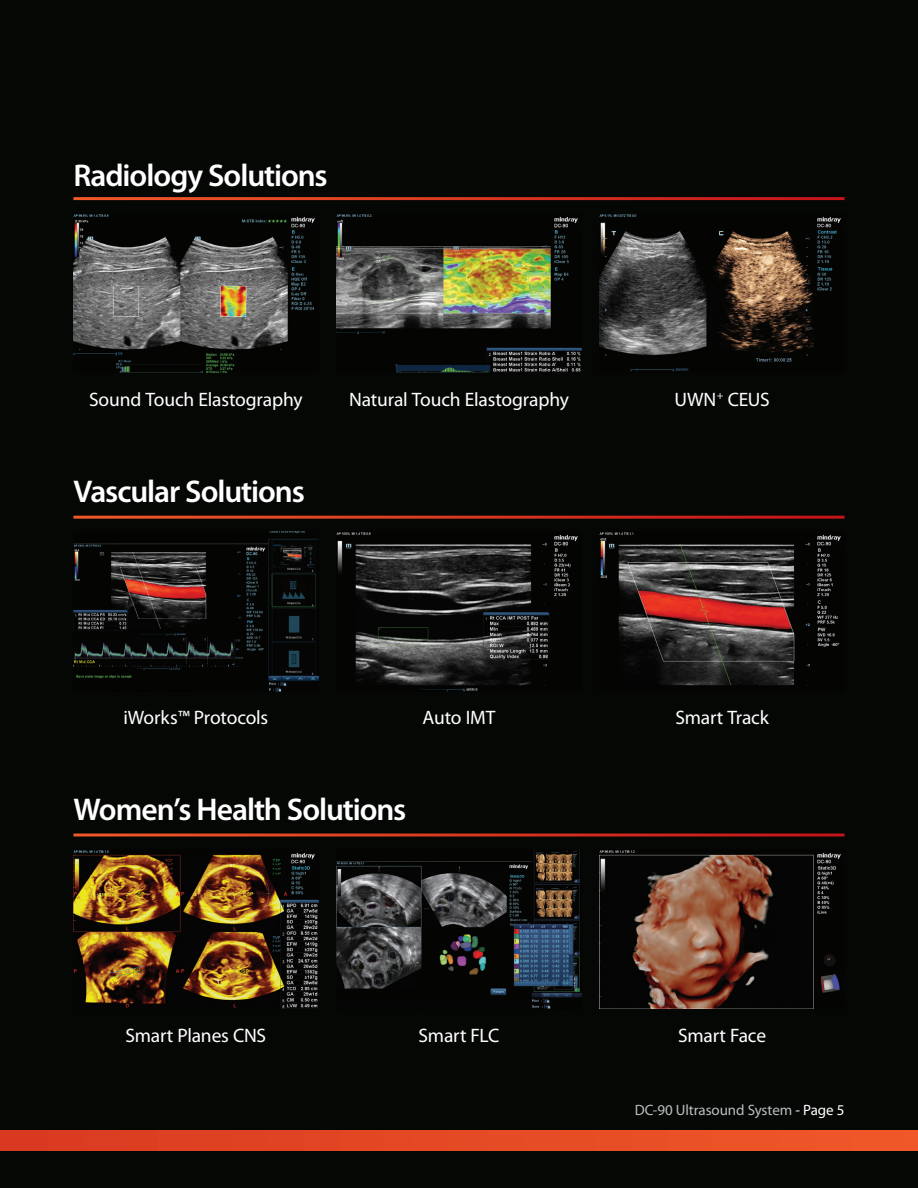
<style>
.page{position:relative;width:918px;height:1188px;background:#050705}
.page>*{position:absolute;margin:0;border:0;box-sizing:border-box;transform-origin:0 0}
.t1{font:600 31.5px "Myriad Pro";letter-spacing:-.035em;color:#fff}
.t2{font:19.5px "Myriad Pro";letter-spacing:-.01em;color:#fff}
.t3{font:15px "Myriad Pro";letter-spacing:-.005em;color:#bcbdc0}
.s1{color:#fff}
</style>
<div class="page">
<div style="left:0;top:1131px;width:918px;height:19px;background:linear-gradient(to right,#d93921,#f05828)"></div>
<img style="left:73px;top:214px;width:242px;height:159px">
<img style="left:73px;top:532px;width:245px;height:159px">
<img style="left:600px;top:214px;width:241px;height:158px">
<img style="left:600px;top:532px;width:241px;height:154px">
<img style="left:600px;top:850px;width:241px;height:159px">
<img style="left:337px;top:214px;width:244px;height:159px">
<img style="left:337px;top:532px;width:241px;height:159px">
<img style="left:337px;top:850px;width:244px;height:159px">
<img style="left:73px;top:850px;width:245px;height:159px">
<hr style="left:73px;top:834px;width:772px;height:3px;background:#fff">
<hr style="left:73px;top:516px;width:772px;height:3px;background:#fff">
<hr style="left:73px;top:197px;width:772px;height:3px;background:#fff">
<h1 class="t1" style="left:73px;top:155px;width:256px">Radiology Solutions</h1>
<p class="t2" style="left:89px;top:387px;width:215px">Sound Touch Elastography</p>
<p class="t2" style="left:349px;top:387px;width:221px">Natural Touch Elastography</p>
<p class="t2" style="left:675px;top:387px;width:97px">UWN<sup>+</sup> CEUS</p>
<h1 class="t1" style="left:73px;top:472px;width:233px">Vascular Solutions</h1>
<p class="t2" style="left:123px;top:705px;width:146px">iWorks™ Protocols</p>
<p class="t2" style="left:423px;top:705px;width:74px">Auto IMT</p>
<p class="t2" style="left:675px;top:705px;width:95px">Smart Track</p>
<h1 class="t1" style="left:73px;top:790px;width:334px">Women’s Health Solutions</h1>
<p class="t2" style="left:125px;top:1023px;width:142px">Smart Planes CNS</p>
<p class="t2" style="left:419px;top:1023px;width:82px">Smart FLC</p>
<p class="t2" style="left:678px;top:1023px;width:89px">Smart Face</p>
<p class="t3" style="left:635px;top:1100px;width:211px">DC-90 Ultrasound System <span class="s1">- Page 5</span></p>
</div>
